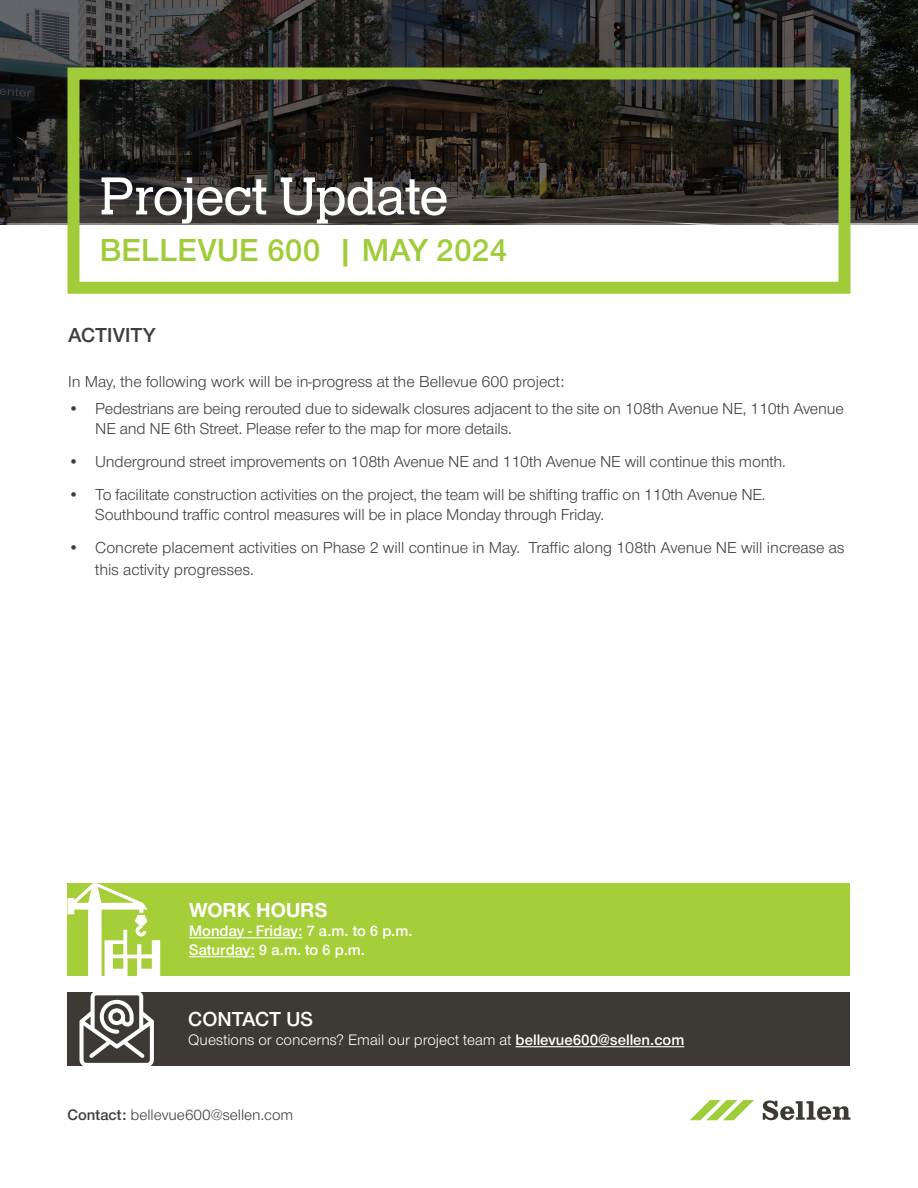
<style>
.page{position:relative;width:918px;height:1188px;background:#fff}
.page>*{position:absolute;margin:0;border:0;box-sizing:border-box;transform-origin:0 0}
.t1{font:55.5px "Helserif Boo";color:#fff}
.t2{font:33px "Nimbus San Nov Sem Bol";color:#a1cc3a}
.t3{font:21px "Nimbus San Nov Sem Bol";color:#fff}
.t4{font:700 21px "Nimbus San Nov";color:#fff}
.t5{font:21px "Nimbus San Nov Sem Bol";color:#3e3e3f}
.t6{font:16.5px/19.8px "Nimbus San Nov";letter-spacing:-.01em;color:#3e3e3f}
.t7{font:15.75px "Nimbus San Nov";color:#fff}
.t8{font:15.75px "Nimbus San Nov Sem Bol";color:#fff}
.t9{font:15.75px "Nimbus San Nov";color:#3e3e3f}
.s1{font-family:"Nimbus San Nov Sem Bol"}
</style>
<div class="page">
<svg style="left:0;top:0;width:918px;height:223px;background:#2a2927"></svg>
<svg style="left:763px;top:1100px;width:87px;height:20px"></svg>
<svg style="left:690px;top:1100px;width:64px;height:20px"></svg>
<div style="left:68px;top:992px;width:782px;height:73px;background:#3d3934"></div>
<hr style="left:516px;top:1046px;width:168px;height:1px;background:#fff">
<div style="left:68px;top:883px;width:782px;height:92px;background:#a6ce39"></div>
<hr style="left:189px;top:937px;width:114px;height:1px;background:#fff">
<hr style="left:189px;top:956px;width:66px;height:1px;background:#fff">
<div style="left:68px;top:68px;width:782px;height:226px;border:12px solid #a1cc3a"></div>
<svg style="left:68px;top:883px;width:92px;height:93px"></svg>
<svg style="left:80px;top:992px;width:74px;height:74px"></svg>
<p class="t1" style="left:100px;top:164px;width:350px">Project Update</p>
<p class="t2" style="left:100px;top:231px;width:409px">BELLEVUE 600 | MAY 2024</p>
<p class="t5" style="left:68px;top:323px;width:89px">ACTIVITY</p>
<p class="t6" style="left:68px;top:372px;width:498px">In May, the following work will be in-progress at the Bellevue 600 project:</p>
<p class="t6" style="left:95px;top:399px;width:750px;text-indent:-27px">• Pedestrians are being rerouted due to sidewalk closures adjacent to the site on 108th Avenue NE, 110th Avenue<br>NE and NE 6th Street. Please refer to the map for more details.</p>
<p class="t6" style="left:68px;top:452px;width:719px">• Underground street improvements on 108th Avenue NE and 110th Avenue NE will continue this month.</p>
<p class="t6" style="left:95px;top:485px;width:672px;text-indent:-27px">• To facilitate construction activities on the project, the team will be shifting traffic on 110th Avenue NE.<br>Southbound traffic control measures will be in place Monday through Friday.</p>
<p class="t6" style="left:95px;top:537px;width:751px;line-height:21.6px;text-indent:-27px">• Concrete placement activities on Phase 2 will continue in May. Traffic along 108th Avenue NE will increase as this activity progresses.</p>
<p class="t4" style="left:189px;top:898px;width:140px">WORK HOURS</p>
<p class="t8" style="left:189px;top:922px;width:225px">Monday - Friday: 7 a.m. to 6 p.m.</p>
<p class="t8" style="left:189px;top:941px;width:177px">Saturday: 9 a.m. to 6 p.m.</p>
<p class="t3" style="left:188px;top:1007px;width:127px">CONTACT US</p>
<p class="t7" style="left:188px;top:1031px;width:498px">Questions or concerns? Email our project team at <span class="s1">bellevue600@sellen.com</span></p>
<p class="t9" style="left:68px;top:1106px;width:227px"><span class="s1">Contact:</span> bellevue600@sellen.com</p>
</div>
